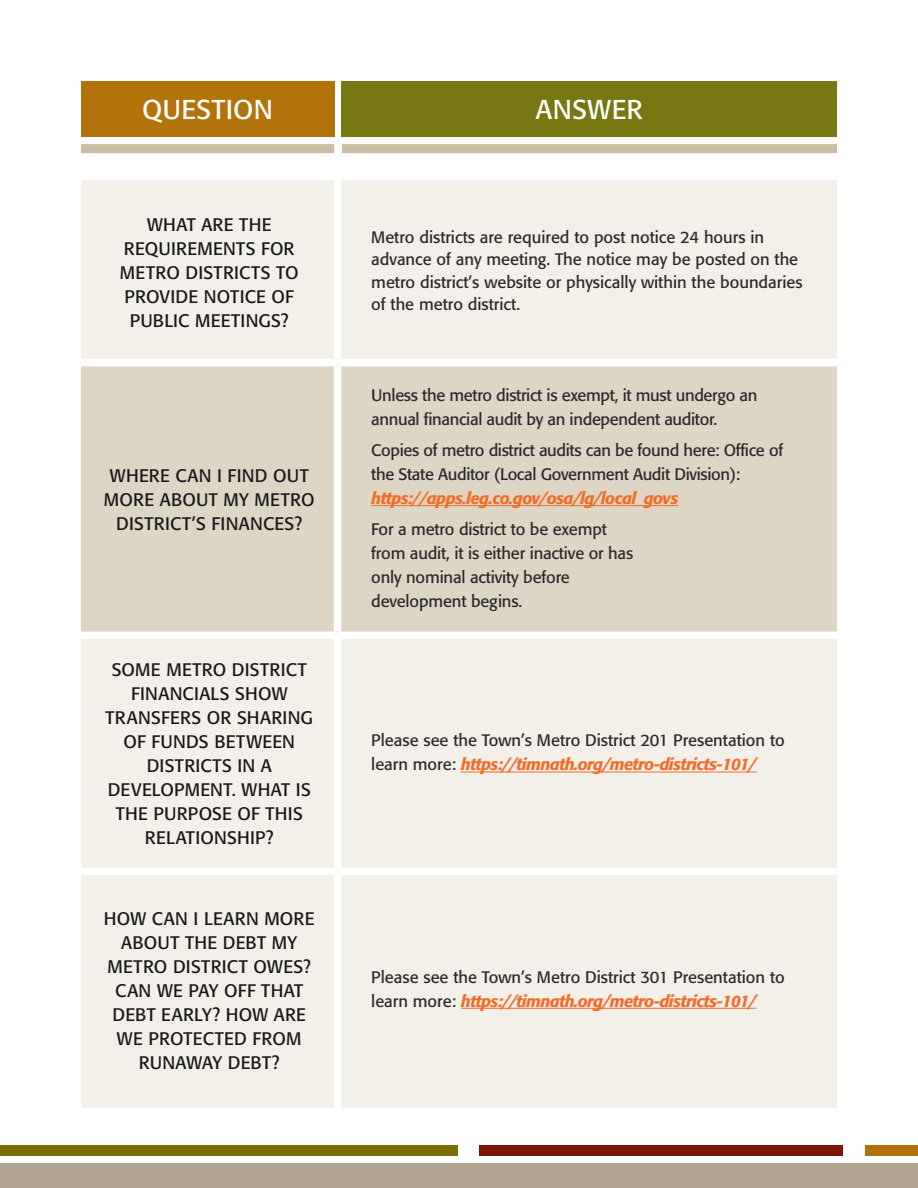
<style>
.page{position:relative;width:918px;height:1188px;background:#fff}
.page>*{position:absolute;margin:0;border:0;box-sizing:border-box;transform-origin:0 0}
.t1{font:27px "Formata";letter-spacing:.015em;color:#fff}
.t2{font:18px/24px "Formata";letter-spacing:.015em;color:#191819;text-align:center}
.t3{font:16.5px/24px "Formata";letter-spacing:-.01em;color:#2b292a}
.s1{font-weight:500;font-style:italic;color:#f36b26}
</style>
<div class="page">
<div style="left:81px;top:180px;width:756px;height:928px;background:#f3efe9"></div>
<div style="left:81px;top:366px;width:756px;height:265px;background:#ded6c4"></div>
<div style="left:334px;top:180px;width:7px;height:179px;background:#fff"></div>
<div style="left:81px;top:359px;width:257px;height:7px;background:#fff"></div>
<div style="left:338px;top:359px;width:499px;height:7px;background:#fff"></div>
<div style="left:81px;top:631px;width:257px;height:8px;background:#fff"></div>
<div style="left:338px;top:631px;width:499px;height:8px;background:#fff"></div>
<div style="left:81px;top:868px;width:257px;height:7px;background:#fff"></div>
<div style="left:338px;top:868px;width:499px;height:7px;background:#fff"></div>
<div style="left:334px;top:366px;width:7px;height:265px;background:#fff"></div>
<div style="left:334px;top:639px;width:7px;height:229px;background:#fff"></div>
<div style="left:334px;top:875px;width:7px;height:233px;background:#fff"></div>
<hr style="left:371px;top:505px;width:307px;height:1px;background:#f36b26">
<hr style="left:461px;top:772px;width:296px;height:1px;background:#f36b26">
<hr style="left:461px;top:1008px;width:296px;height:1px;background:#f36b26">
<div style="left:0;top:1164px;width:918px;height:24px;background:#b0a690"></div>
<div style="left:0;top:1145px;width:457px;height:10px;background:#7a6f00"></div>
<div style="left:479px;top:1145px;width:363px;height:10px;background:#791500"></div>
<div style="left:865px;top:1145px;width:53px;height:10px;background:#b2730b"></div>
<div style="left:342px;top:144px;width:495px;height:9px;background:#c9bda2"></div>
<div style="left:81px;top:144px;width:253px;height:9px;background:#c9bda2"></div>
<div style="left:342px;top:81px;width:495px;height:56px;background:#777811"></div>
<div style="left:81px;top:81px;width:253px;height:56px;background:#b2730b"></div>
<p class="t1" style="left:142px;top:94px;width:132px">QUESTION</p>
<p class="t1" style="left:536px;top:94px;width:108px">ANSWER</p>
<p class="t2" style="left:120px;top:212px;width:180px">WHAT ARE THE<br>REQUIREMENTS FOR<br>METRO DISTRICTS TO<br>PROVIDE NOTICE OF<br>PUBLIC MEETINGS?</p>
<p class="t3" style="left:371px;top:226px;width:433px;line-height:22.5px">Metro districts are required to post notice 24 hours in advance of any meeting. The notice may be posted on the metro district’s website or physically within the boundaries of the metro district.</p>
<p class="t2" style="left:104px;top:464px;width:212px">WHERE CAN I FIND OUT<br>MORE ABOUT MY METRO<br>DISTRICT’S FINANCES?</p>
<p class="t2" style="left:105px;top:658px;width:209px">SOME METRO DISTRICT<br>FINANCIALS SHOW<br>TRANSFERS OR SHARING<br>OF FUNDS BETWEEN<br>DISTRICTS IN A<br>DEVELOPMENT. WHAT IS<br>THE PURPOSE OF THIS<br>RELATIONSHIP?</p>
<p class="t2" style="left:104px;top:906px;width:212px">HOW CAN I LEARN MORE<br>ABOUT THE DEBT MY<br>METRO DISTRICT OWES?<br>CAN WE PAY OFF THAT<br>DEBT EARLY? HOW ARE<br>WE PROTECTED FROM<br>RUNAWAY DEBT?</p>
<p class="t3" style="left:371px;top:383px;width:388px">Unless the metro district is exempt, it must undergo an annual financial audit by an independent auditor.</p>
<p class="t3" style="left:371px;top:438px;width:413px">Copies of metro district audits can be found here: Office of the State Auditor (Local Government Audit Division): <span class="s1">https://apps.leg.co.gov/osa/lg/local_govs</span></p>
<p class="t3" style="left:371px;top:517px;width:264px">For a metro district to be exempt from audit, it is either inactive or has only nominal activity before development begins.</p>
<p class="t3" style="left:371px;top:729px;width:415px">Please see the Town’s Metro District 201 Presentation to learn more: <span class="s1">https://timnath.org/metro-districts-101/</span></p>
<p class="t3" style="left:371px;top:965px;width:415px">Please see the Town’s Metro District 301 Presentation to learn more: <span class="s1">https://timnath.org/metro-districts-101/</span></p>
</div>
